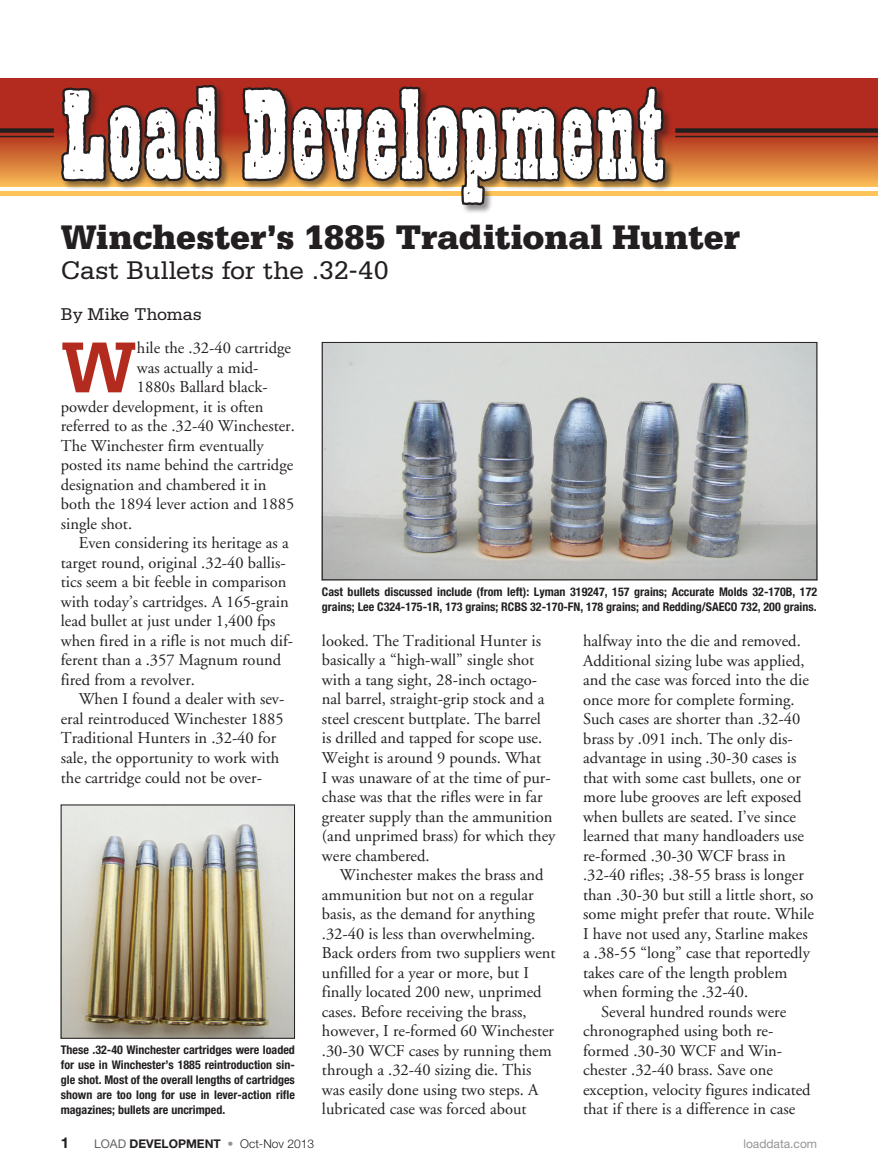
<style>
.page{position:relative;width:878px;height:1168px;background:#fff}
.page>*{position:absolute;margin:0;border:0;box-sizing:border-box;transform-origin:0 0}
.t1{font:135px "Wanted Let Plain";color:#fff}
.t2{font:700 76.2px "Serifa";color:#b22b1e}
.t3{font:900 36px "Serifa";color:#231f20}
.t4{font:27px "Serifa";letter-spacing:-.005em;color:#231f20}
.t5{font:18px "Serifa";letter-spacing:-.005em;color:#231f20}
.t6{font:16.5px/19.5px "Adobe Garamond";color:#231f20}
.t7{font:700 15px "Helvetica Neue";color:#231f20}
.t8{font:700 condensed 12px/15px "Helvetica Neue";color:#231f20}
.t9{font:700 12px "Helvetica Neue";color:#231f20}
.t10{font:12px "Helvetica Neue";color:#939598}
.s1{font-weight:400;color:#636366}
.s2{color:#939598}
.s3{font-weight:300}
</style>
<div class="page">
<svg style="left:0;top:79px;width:878px;height:108px;background:#c24e2a"></svg>
<div style="left:0;top:191px;width:878px;height:5px;background:#fec459"></div>
<div style="left:0;top:128px;width:54px;height:5px;background:#231f20"></div>
<hr style="left:0;top:136px;width:54px;height:1px;background:#231f20">
<div style="left:675px;top:128px;width:203px;height:5px;background:#231f20"></div>
<hr style="left:675px;top:136px;width:203px;height:1px;background:#231f20">
<div style="left:61px;top:85px;width:613px;height:129px;background:#231f20;opacity:.5"></div>
<svg style="left:59px;top:83px;width:165px;height:101px;background:#6b3023"></svg>
<svg style="left:239px;top:84px;width:428px;height:124px"></svg>
<img style="left:324px;top:344px;width:491px;height:234px">
<div style="left:322px;top:342px;width:495px;height:238px;border:1px solid #231f20"></div>
<img style="left:63px;top:806px;width:230px;height:230px">
<div style="left:61px;top:804px;width:234px;height:234px;border:1px solid #231f20"></div>
<h1 class="t1" style="left:61px;top:60px;width:605px">Load Development</h1>
<h3 class="t3" style="left:61px;top:216px;width:680px">Winchester’s 1885 Traditional Hunter</h3>
<h3 class="t4" style="left:61px;top:255px;width:329px">Cast Bullets for the .32-40</h3>
<p class="t5" style="left:61px;top:304px;width:142px">By Mike Thomas</p>
<h2 class="t2" style="left:61px;top:323px;width:78px">W</h2>
<p class="t6" style="left:137px;top:339px;width:156px">hile the .32-40 cartridge</p>
<p class="t6" style="left:137px;top:358px;width:123px">was actually a mid-</p>
<p class="t6" style="left:137px;top:378px;width:132px">1880s Ballard black-</p>
<p class="t6" style="left:61px;top:397px;width:204px">powder development, it is often</p>
<p class="t6" style="left:61px;top:417px;width:236px">referred to as the .32-40 Winchester.</p>
<p class="t6" style="left:61px;top:436px;width:204px">The Winchester firm eventually</p>
<p class="t6" style="left:61px;top:456px;width:234px">posted its name behind the cartridge</p>
<p class="t6" style="left:61px;top:475px;width:207px">designation and chambered it in</p>
<p class="t6" style="left:61px;top:495px;width:235px">both the 1894 lever action and 1885</p>
<p class="t6" style="left:61px;top:514px;width:73px">single shot.</p>
<p class="t6" style="left:79px;top:534px;width:211px">Even considering its heritage as a</p>
<p class="t6" style="left:61px;top:553px;width:226px">target round, original .32-40 ballis-</p>
<p class="t6" style="left:61px;top:573px;width:227px">tics seem a bit feeble in comparison</p>
<p class="t6" style="left:61px;top:592px;width:229px">with today’s cartridges. A 165-grain</p>
<p class="t6" style="left:61px;top:612px;width:216px">lead bullet at just under 1,400 fps</p>
<p class="t6" style="left:61px;top:631px;width:234px">when fired in a rifle is not much dif-</p>
<p class="t6" style="left:61px;top:651px;width:222px">ferent than a .357 Magnum round</p>
<p class="t6" style="left:61px;top:670px;width:136px">fired from a revolver.</p>
<p class="t6" style="left:79px;top:690px;width:207px">When I found a dealer with sev-</p>
<p class="t6" style="left:61px;top:709px;width:224px">eral reintroduced Winchester 1885</p>
<p class="t6" style="left:61px;top:729px;width:217px">Traditional Hunters in .32-40 for</p>
<p class="t6" style="left:61px;top:748px;width:220px">sale, the opportunity to work with</p>
<p class="t6" style="left:61px;top:768px;width:203px">the cartridge could not be over-</p>
<p class="t8" style="left:61px;top:1042px;width:236px;text-align:justify">These .32-40 Winchester cartridges were loaded for use in Winchester’s 1885 reintroduction sin&shy;gle shot. Most of the overall lengths of cartridges shown are too long for use in lever-action rifle magazines; bullets are uncrimped.</p>
<p class="t8" style="left:322px;top:583px;width:497px">Cast bullets discussed include (from left): Lyman 319247, 157 grains; Accurate Molds 32-170B, 172 grains; Lee C324-175-1R, 173 grains; RCBS 32-170-FN, 178 grains; and Redding/SAECO 732, 200 grains.</p>
<p class="t6" style="left:322px;top:631px;width:235px">looked. The Traditional Hunter is basically a “high-wall” single shot with a tang sight, 28-inch octago&shy;nal barrel, straight-grip stock and a steel crescent buttplate. The barrel<br>is drilled and tapped for scope use.<br>Weight is around 9 pounds. What<br>I was unaware of at the time of pur&shy;chase was that the rifles were in far greater supply than the ammunition (and unprimed brass) for which they were chambered.</p>
<p class="t6" style="left:322px;top:865px;width:235px;text-indent:18px">Winchester makes the brass and ammunition but not on a regular basis, as the demand for anything .32-40 is less than overwhelming.<br>Back orders from two suppliers went unfilled for a year or more, but I finally located 200 new, unprimed cases. Before receiving the brass, however, I re-formed 60 Winchester .30-30 WCF cases by running them through a .32-40 sizing die. This was easily done using two steps. A lubricated case was forced about</p>
<p class="t6" style="left:583px;top:631px;width:219px">halfway into the die and removed.</p>
<p class="t6" style="left:583px;top:651px;width:223px">Additional sizing lube was applied,</p>
<p class="t6" style="left:583px;top:670px;width:227px">and the case was forced into the die</p>
<p class="t6" style="left:583px;top:690px;width:213px">once more for complete forming.</p>
<p class="t6" style="left:583px;top:709px;width:219px">Such cases are shorter than .32-40</p>
<p class="t6" style="left:583px;top:729px;width:211px">brass by .091 inch. The only dis-</p>
<p class="t6" style="left:583px;top:748px;width:215px">advantage in using .30-30 cases is</p>
<p class="t6" style="left:583px;top:768px;width:219px">that with some cast bullets, one or</p>
<p class="t6" style="left:583px;top:787px;width:220px">more lube grooves are left exposed</p>
<p class="t6" style="left:583px;top:807px;width:214px">when bullets are seated. I’ve since</p>
<p class="t6" style="left:583px;top:826px;width:222px">learned that many handloaders use</p>
<p class="t6" style="left:583px;top:846px;width:204px">re-formed .30-30 WCF brass in</p>
<p class="t6" style="left:583px;top:865px;width:222px">.32-40 rifles; .38-55 brass is longer</p>
<p class="t6" style="left:583px;top:885px;width:232px">than .30-30 but still a little short, so</p>
<p class="t6" style="left:583px;top:904px;width:232px">some might prefer that route. While</p>
<p class="t6" style="left:583px;top:924px;width:226px">I have not used any, Starline makes</p>
<p class="t6" style="left:583px;top:943px;width:228px">a .38-55 “long” case that reportedly</p>
<p class="t6" style="left:583px;top:963px;width:206px">takes care of the length problem</p>
<p class="t6" style="left:583px;top:982px;width:167px">when forming the .32-40.</p>
<p class="t6" style="left:601px;top:1002px;width:187px">Several hundred rounds were</p>
<p class="t6" style="left:583px;top:1021px;width:192px">chronographed using both re-</p>
<p class="t6" style="left:583px;top:1041px;width:201px">formed .30-30 WCF and Win-</p>
<p class="t6" style="left:583px;top:1060px;width:191px">chester .32-40 brass. Save one</p>
<p class="t6" style="left:583px;top:1080px;width:229px">exception, velocity figures indicated</p>
<p class="t6" style="left:583px;top:1099px;width:214px">that if there is a difference in case</p>
<p class="t7" style="left:61px;top:1133px;width:10px">1</p>
<p class="t9" style="left:94px;top:1136px;width:221px"><span class="s1">LOAD</span> DEVELOPMENT <span class="s2">•</span> <span class="s3">Oct-Nov 2013</span></p>
<p class="t10" style="left:743px;top:1136px;width:75px">loaddata.com</p>
</div>
